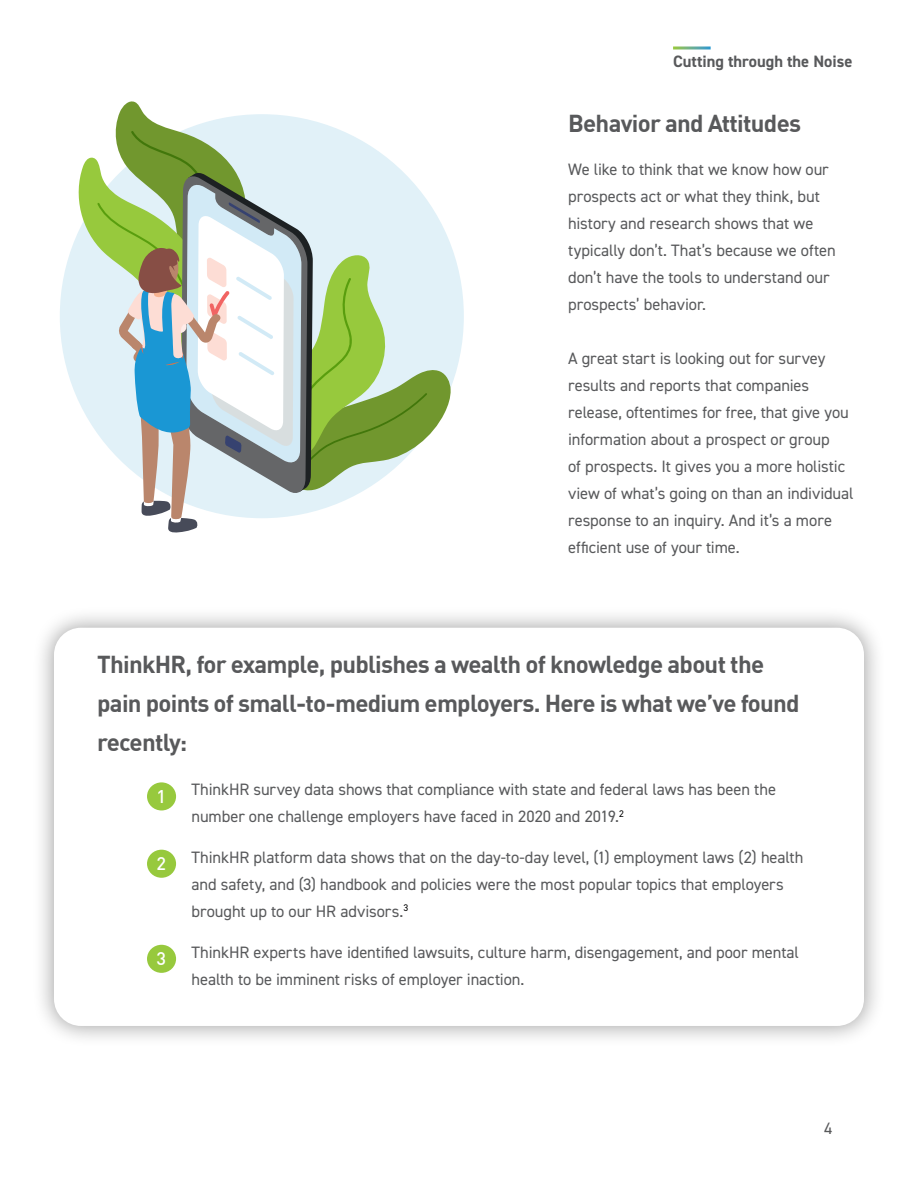
<style>
.page{position:relative;width:918px;height:1188px;background:#fff}
.page>*{position:absolute;margin:0;border:0;box-sizing:border-box;transform-origin:0 0}
.t1{font:700 24px/39px "GMVDIN Pro";letter-spacing:-.03em;color:#58595b}
.t2{font:500 18px "GMVDIN Pro";color:#fff}
.t3{font:16.5px/27px "DIN2014";letter-spacing:-.005em;color:#58595b}
.t4{font:700 16.5px "DIN2014";color:#58595b}
</style>
<div class="page">
<svg style="left:673px;top:46px;width:38px;height:4px"></svg>
<div style="left:32px;top:606px;width:854px;height:442px;background:#000;opacity:.35"></div>
<div style="left:54px;top:628px;width:810px;height:398px;background:#fff;border-radius:27px"></div>
<div style="left:147px;top:782px;width:29px;height:28px;background:#97c93d;border-radius:50%"></div>
<div style="left:147px;top:850px;width:29px;height:28px;background:#97c93d;border-radius:50%"></div>
<div style="left:147px;top:945px;width:29px;height:28px;background:#97c93d;border-radius:50%"></div>
<svg style="left:73px;top:101px;width:378px;height:432px"></svg>
<p class="t4" style="left:673px;top:50px;width:181px">Cutting through the Noise</p>
<h1 class="t1" style="left:568px;top:103px;width:235px">Behavior and Attitudes</h1>
<p class="t3" style="left:568px;top:156px;width:269px">We like to think that we know how our prospects act or what they think, but history and research shows that we typically don’t. That’s because we often don’t have the tools to understand our prospects’ behavior.</p>
<p class="t3" style="left:568px;top:345px;width:287px">A great start is looking out for survey results and reports that companies release, oftentimes for free, that give you information about a prospect or group<br>of prospects. It gives you a more holistic view of what’s going on than an individual response to an inquiry. And it’s a more efficient use of your time.</p>
<h1 class="t1" style="left:97px;top:644px;width:704px">ThinkHR, for example, publishes a wealth of knowledge about the pain points of small-to-medium employers. Here is what we’ve found recently:</h1>
<p class="t2" style="left:156px;top:782px;width:11px">1</p>
<p class="t3" style="left:192px;top:776px;width:586px">ThinkHR survey data shows that compliance with state and federal laws has been the number one challenge employers have faced in 2020 and 2019.<sup>2</sup></p>
<p class="t3" style="left:192px;top:843px;width:613px">ThinkHR platform data shows that on the day-to-day level, (1) employment laws (2) health and safety, and (3) handbook and policies were the most popular topics that employers brought up to our HR advisors.<sup>3</sup></p>
<p class="t3" style="left:192px;top:938px;width:609px">ThinkHR experts have identified lawsuits, culture harm, disengagement, and poor mental health to be imminent risks of employer inaction.</p>
<p class="t2" style="left:156px;top:850px;width:11px">2</p>
<p class="t2" style="left:156px;top:945px;width:11px">3</p>
<p class="t3" style="left:824px;top:1115px;width:10px">4</p>
</div>
